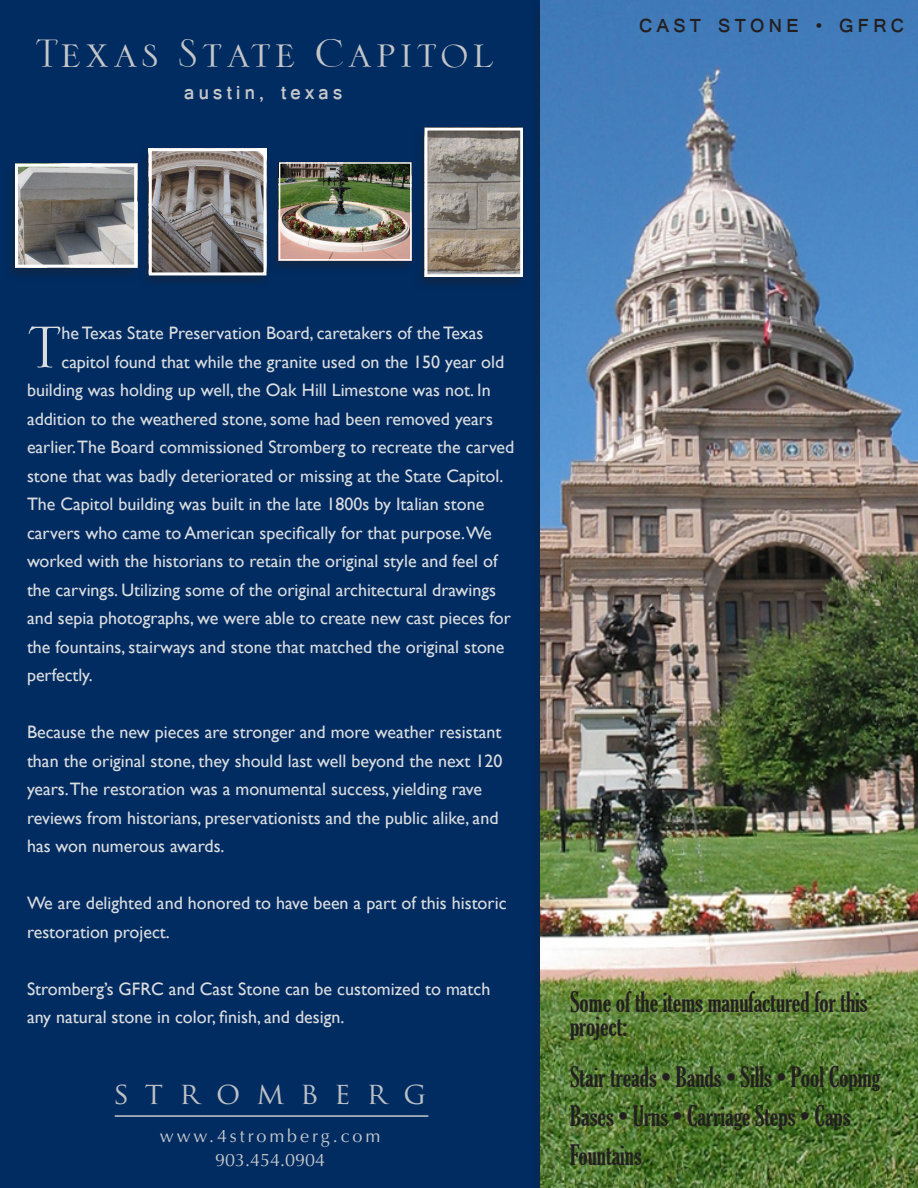
<style>
.page{position:relative;width:918px;height:1188px;background:#fff}
.page>*{position:absolute;margin:0;border:0;box-sizing:border-box;transform-origin:0 0}
.t1{font:57.75px "Torino";color:#dcdddf}
.t2{font:39px "Torino";letter-spacing:.14em;color:#c5c6c8}
.t3{font:30px "Trajan Pro";letter-spacing:.54em;color:#c7c8ca}
.t4{font:extra-condensed 27px/24px "Gloucester";color:#231f20}
.t5{font:27px "Gautami";letter-spacing:.16em;color:#231f20}
.t6{font:27px "Gautami";letter-spacing:.16em;color:#c5c6c8}
.t7{font:18px/28.5px "Gill Sans";color:#dcdddf}
.t8{font:18px "Optima LT Std";letter-spacing:.16em;color:#c7c8ca}
.t9{font:18px "Optima LT Std";color:#c7c8ca}
</style>
<div class="page">
<div style="left:0;top:0;width:548px;height:1188px;background:#002c62"></div>
<div style="left:529px;top:0;width:389px;height:1188px;background:#042a5a"></div>
<img style="left:540px;top:0;width:378px;height:1188px">
<hr style="left:115px;top:1115px;width:313px;height:2px;background:#c7c8ca">
<div style="left:138px;top:146px;width:140px;height:150px;background:#231f20;opacity:.4"></div>
<img style="left:153px;top:152px;width:110px;height:119px">
<div style="left:149px;top:148px;width:118px;height:127px;border:3px solid #fff"></div>
<div style="left:4px;top:162px;width:145px;height:126px;background:#231f20;opacity:.4"></div>
<img style="left:19px;top:168px;width:114px;height:96px">
<div style="left:15px;top:164px;width:122px;height:104px;border:3px solid #fff"></div>
<div style="left:414px;top:126px;width:121px;height:171px;background:#231f20;opacity:.4"></div>
<img style="left:429px;top:132px;width:90px;height:141px">
<div style="left:425px;top:128px;width:98px;height:149px;border:3px solid #fff"></div>
<div style="left:268px;top:160px;width:155px;height:121px;background:#231f20;opacity:.4"></div>
<img style="left:281px;top:164px;width:129px;height:95px">
<div style="left:279px;top:162px;width:133px;height:99px;border:1px solid #fff"></div>
<p class="t2" style="left:35px;top:26px;width:458px">Texas State Capitol</p>
<p class="t6" style="left:184px;top:74px;width:160px">austin, texas</p>
<p class="t1" style="left:27px;top:307px;width:33px">T</p>
<p class="t7" style="left:62px;top:319px;width:424px">he Texas State Preservation Board, caretakers of the Texas</p>
<p class="t7" style="left:62px;top:348px;width:444px">capitol found that while the granite used on the 150 year old</p>
<p class="t7" style="left:27px;top:376px;width:465px">building was holding up well, the Oak Hill Limestone was not. In</p>
<p class="t7" style="left:27px;top:405px;width:467px">addition to the weathered stone, some had been removed years</p>
<p class="t7" style="left:27px;top:433px;width:489px">earlier.The Board commissioned Stromberg to recreate the carved</p>
<p class="t7" style="left:27px;top:462px;width:478px">stone that was badly deteriorated or missing at the State Capitol.</p>
<p class="t7" style="left:27px;top:490px;width:459px">The Capitol building was built in the late 1800s by Italian stone</p>
<p class="t7" style="left:27px;top:519px;width:466px">carvers who came to American specifically for that purpose.We</p>
<p class="t7" style="left:27px;top:547px;width:472px">worked with the historians to retain the original style and feel of</p>
<p class="t7" style="left:27px;top:576px;width:471px">the carvings. Utilizing some of the original architectural drawings</p>
<p class="t7" style="left:27px;top:604px;width:485px">and sepia photographs, we were able to create new cast pieces for</p>
<p class="t7" style="left:27px;top:633px;width:479px">the fountains, stairways and stone that matched the original stone</p>
<p class="t7" style="left:27px;top:661px;width:67px">perfectly.</p>
<p class="t7" style="left:27px;top:718px;width:477px">Because the new pieces are stronger and more weather resistant than the original stone, they should last well beyond the next 120 years.The restoration was a monumental success, yielding rave reviews from historians, preservationists and the public alike, and has won numerous awards.</p>
<p class="t7" style="left:27px;top:889px;width:481px">We are delighted and honored to have been a part of this historic restoration project.</p>
<p class="t5" style="left:639px;top:7px;width:267px">CAST STONE • GFRC</p>
<p class="t7" style="left:27px;top:975px;width:465px">Stromberg’s GFRC and Cast Stone can be customized to match any natural stone in color, finish, and design.</p>
<p class="t4" style="left:570px;top:990px;width:299px">Some of the items manufactured for this project:</p>
<p class="t4" style="left:570px;top:1058px;width:312px;line-height:39px">Stair treads • Bands • Sills • Pool Coping<br>Bases • Urns • Carriage Steps • Caps</p>
<p class="t4" style="left:570px;top:1143px;width:74px">Fountains</p>
<h3 class="t3" style="left:113px;top:1074px;width:315px">STROMBERG</h3>
<p class="t8" style="left:160px;top:1125px;width:222px">www.4stromberg.com</p>
<p class="t9" style="left:215px;top:1149px;width:112px">903.454.0904</p>
</div>
